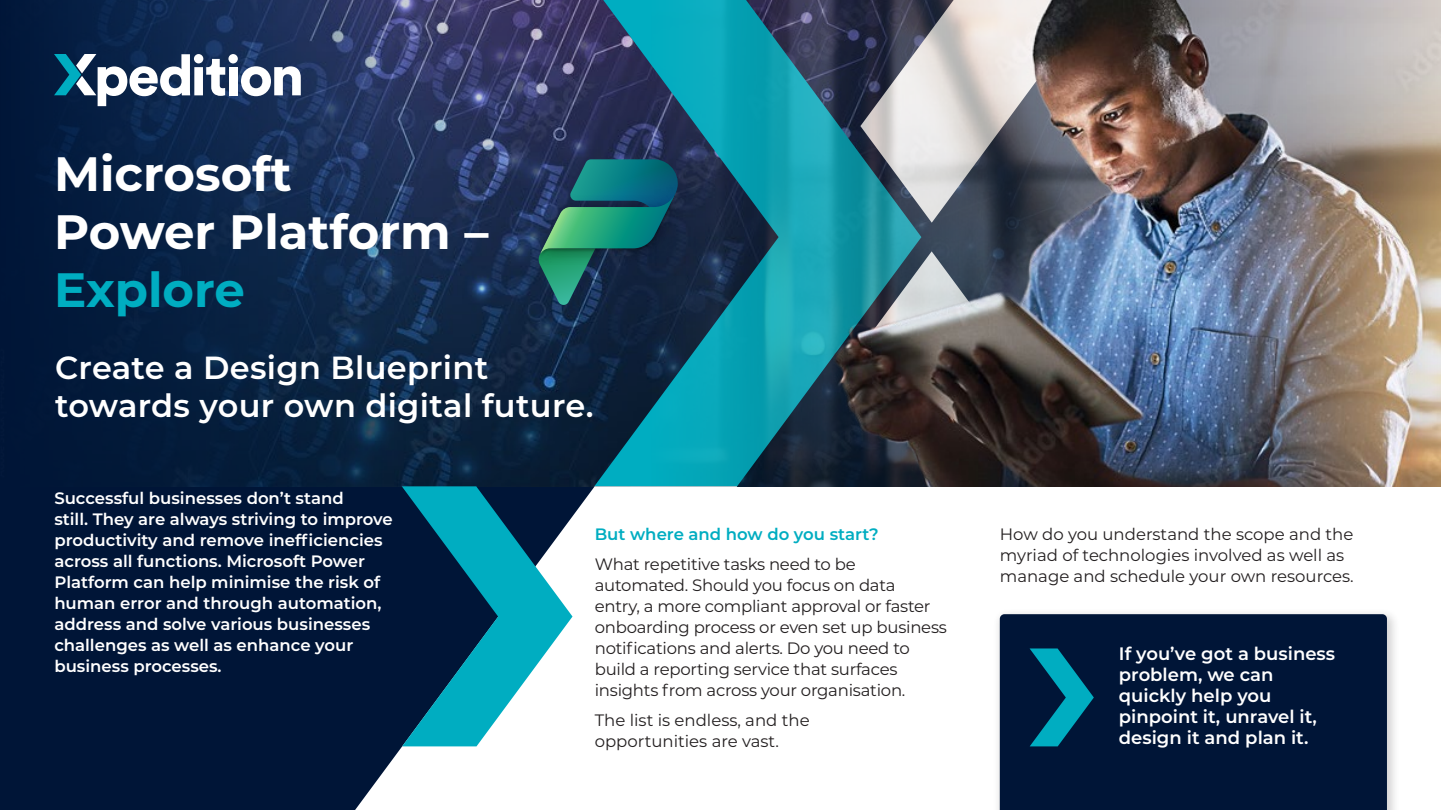
<style>
.page{position:relative;width:1441px;height:810px;background:#fff}
.page>*{position:absolute;margin:0;border:0;box-sizing:border-box;transform-origin:0 0}
.t1{font:700 48.15px/57.9px "Montserrat";color:#fff}
.t2{font:700 48.15px "Montserrat";color:#00adc1}
.t3{font:600 31.95px/37.3px "Montserrat";letter-spacing:.01em;color:#fff}
.t4{font:600 18px/21px "Montserrat";color:#fff}
.t5{font:16.5px/21px "Montserrat";letter-spacing:-.015em;color:#231f20}
.t6{font:600 16.5px/21px "Montserrat";color:#fff}
.t7{font:600 16.5px "Montserrat";color:#00adc1}
</style>
<div class="page">
<div style="left:0;top:0;width:1440px;height:810px;background:#001537"></div>
<div style="left:737px;top:486px;width:703px;height:324px;background:#fff"></div>
<img style="left:39px;top:0;width:555px;height:486px">
<div style="left:228px;top:54px;width:10px;height:9px;background:#fff;border-radius:50%"></div>
<div style="left:229px;top:67px;width:8px;height:28px;background:#fff"></div>
<svg style="left:241px;top:66px;width:60px;height:30px;background:#a8b0c1"></svg>
<svg style="left:54px;top:54px;width:171px;height:52px"></svg>
<svg style="left:594px;top:0;width:58px;height:486px"></svg>
<img style="left:652px;top:0;width:788px;height:486px">
<svg style="left:355px;top:486px;width:382px;height:324px;fill:#fff"></svg>
<svg style="left:402px;top:486px;width:170px;height:260px"></svg>
<div style="left:992px;top:607px;width:408px;height:203px;background:#231f20;opacity:.2"></div>
<svg style="left:999px;top:614px;width:387px;height:196px"></svg>
<svg style="left:1029px;top:648px;width:64px;height:98px"></svg>
<img style="left:533px;top:188px;width:153px;height:76px">
<svg style="left:536px;top:159px;width:147px;height:147px;background:#1a5b63"></svg>
<h1 class="t1" style="left:54px;top:143px;width:436px">Microsoft<br>Power Platform –</h1>
<h1 class="t2" style="left:54px;top:255px;width:192px">Explore</h1>
<h2 class="t3" style="left:55px;top:348px;width:540px">Create a Design Blueprint towards your own digital future.</h2>
<p class="t6" style="left:54px;top:487px;width:340px">Successful businesses don’t stand<br>still. They are always striving to improve productivity and remove inefficiencies across all functions. Microsoft Power Platform can help minimise the risk of human error and through automation, address and solve various businesses challenges as well as enhance your business processes.</p>
<p class="t7" style="left:594px;top:522px;width:285px">But where and how do you start?</p>
<p class="t5" style="left:594px;top:553px;width:353px">What repetitive tasks need to be automated. Should you focus on data<br>entry, a more compliant approval or faster onboarding process or even set up business notifications and alerts. Do you need to build a reporting service that surfaces insights from across your organisation.</p>
<p class="t5" style="left:594px;top:709px;width:216px">The list is endless, and the opportunities are vast.</p>
<p class="t5" style="left:999px;top:523px;width:355px">How do you understand the scope and the myriad of technologies involved as well as manage and schedule your own resources.</p>
<p class="t4" style="left:1118px;top:642px;width:218px">If you’ve got a business problem, we can quickly help you pinpoint it, unravel it, design it and plan it.</p>
</div>
